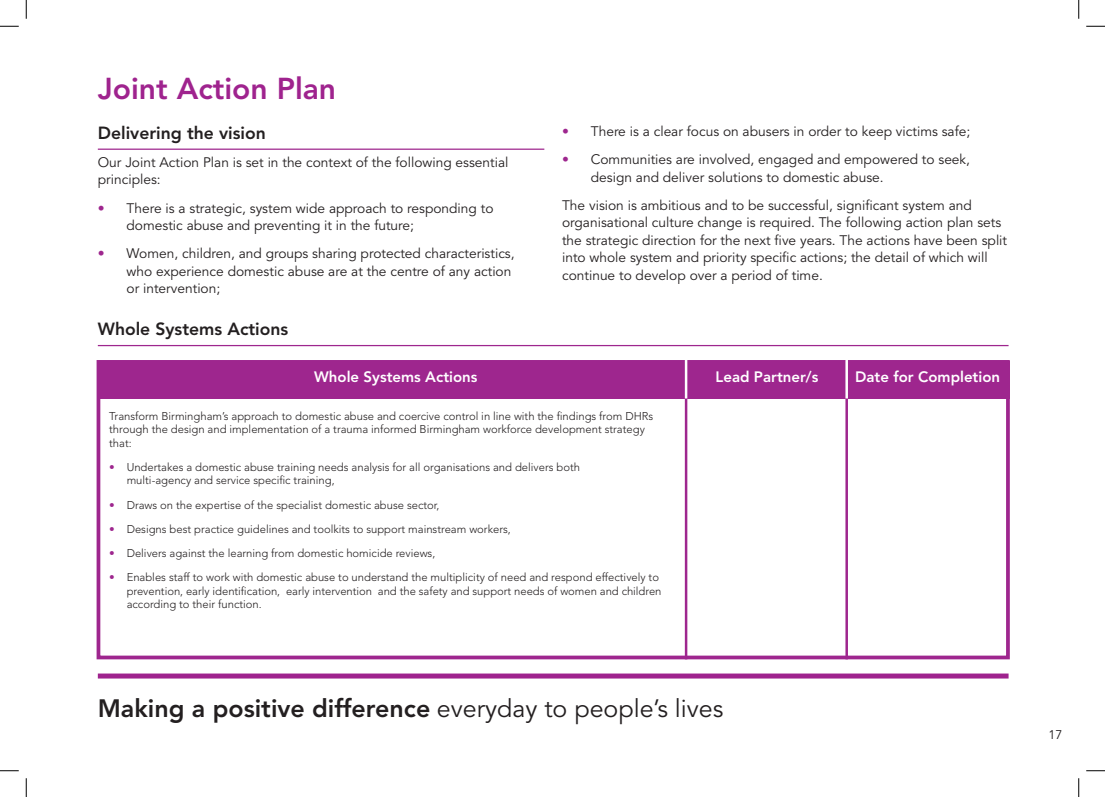
<style>
.page{position:relative;width:1105px;height:797px;background:#fff}
.page>*{position:absolute;margin:0;border:0;box-sizing:border-box;transform-origin:0 0}
.t1{font:800 30px "Avenir";color:#9f238e}
.t2{font:800 25px "Avenir";color:#231f20}
.t3{font:800 17.5px "Avenir";color:#231f20}
.t4{font:800 15px "Avenir";color:#fff}
.t5{font:13.75px/17.5px "Avenir";color:#231f20}
.t6{font:12.5px "Avenir";color:#231f20}
.t7{font:300 11.25px/13.5px "Avenir";color:#231f20}
.s1{color:#9e268e}
.s2{font-weight:400}
</style>
<div class="page">
<div style="left:98px;top:673px;width:910px;height:5px;background:#9f238e"></div>
<hr style="left:98px;top:148px;width:446px;height:2px;background:#9e268e">
<hr style="left:98px;top:345px;width:910px;height:1px;background:#9e268e">
<div style="left:97px;top:360px;width:913px;height:299px;border:4px solid #9e268e"></div>
<div style="left:97px;top:360px;width:589px;height:38px;background:#9e268e"></div>
<div style="left:686px;top:360px;width:324px;height:38px;background:#9e268e"></div>
<hr style="left:685px;top:398px;width:2px;height:261px;background:#9e268e">
<hr style="left:845px;top:398px;width:3px;height:261px;background:#9e268e">
<hr style="left:685px;top:360px;width:2px;height:38px;background:#fff">
<hr style="left:845px;top:360px;width:3px;height:38px;background:#fff">
<svg style="left:0;top:25px;width:19px;height:2px"></svg>
<svg style="left:1086px;top:25px;width:19px;height:2px"></svg>
<svg style="left:0;top:770px;width:19px;height:1px"></svg>
<svg style="left:1086px;top:770px;width:19px;height:1px"></svg>
<svg style="left:25px;top:0;width:2px;height:19px"></svg>
<svg style="left:25px;top:778px;width:2px;height:19px"></svg>
<svg style="left:1078px;top:0;width:1px;height:19px"></svg>
<svg style="left:1078px;top:778px;width:1px;height:19px"></svg>
<h1 class="t1" style="left:98px;top:70px;width:240px">Joint Action Plan</h1>
<p class="t3" style="left:98px;top:122px;width:169px">Delivering the vision</p>
<p class="t5" style="left:98px;top:154px;width:412px">Our Joint Action Plan is set in the context of the following essential principles:</p>
<p class="t5" style="left:127px;top:199px;width:368px;text-indent:-29px"><span class="s1">•</span> There is a strategic, system wide approach to responding to domestic abuse and preventing it in the future;</p>
<p class="t5" style="left:127px;top:245px;width:390px;text-indent:-29px"><span class="s1">•</span> Women, children, and groups sharing protected characteristics, who experience domestic abuse are at the centre of any action or intervention;</p>
<p class="t3" style="left:98px;top:319px;width:192px">Whole Systems Actions</p>
<p class="t5" style="left:562px;top:123px;width:410px"><span class="s1">•</span> There is a clear focus on abusers in order to keep victims safe;</p>
<p class="t5" style="left:591px;top:151px;width:381px;text-indent:-29px"><span class="s1">•</span> Communities are involved, engaged and empowered to seek, design and deliver solutions to domestic abuse.</p>
<p class="t5" style="left:562px;top:197px;width:447px">The vision is ambitious and to be successful, significant system and organisational culture change is required. The following action plan sets the strategic direction for the next five years. The actions have been split into whole system and priority specific actions; the detail of which will continue to develop over a period of time.</p>
<p class="t4" style="left:314px;top:368px;width:165px">Whole Systems Actions</p>
<p class="t4" style="left:716px;top:368px;width:104px">Lead Partner/s</p>
<p class="t4" style="left:855px;top:368px;width:146px">Date for Completion</p>
<p class="t7" style="left:109px;top:409px;width:546px">Transform Birmingham’s approach to domestic abuse and coercive control in line with the findings from DHRs through the design and implementation of a trauma informed Birmingham workforce development strategy that:</p>
<p class="t7" style="left:127px;top:460px;width:455px;text-indent:-18px"><span class="s1">•</span> Undertakes a domestic abuse training needs analysis for all organisations and delivers both multi-agency and service specific training,</p>
<p class="t7" style="left:109px;top:498px;width:332px"><span class="s1">•</span> Draws on the expertise of the specialist domestic abuse sector,</p>
<p class="t7" style="left:109px;top:522px;width:403px"><span class="s1">•</span> Designs best practice guidelines and toolkits to support mainstream workers,</p>
<p class="t7" style="left:109px;top:546px;width:328px"><span class="s1">•</span> Delivers against the learning from domestic homicide reviews,</p>
<p class="t7" style="left:127px;top:570px;width:536px;text-indent:-18px"><span class="s1">•</span> Enables staff to work with domestic abuse to understand the multiplicity of need and respond effectively to prevention, early identification, early intervention and the safety and support needs of women and children according to their function.</p>
<h2 class="t2" style="left:98px;top:693px;width:627px">Making a positive difference <span class="s2">everyday to people’s lives</span></h2>
<p class="t6" style="left:1048px;top:727px;width:15px">17</p>
</div>
